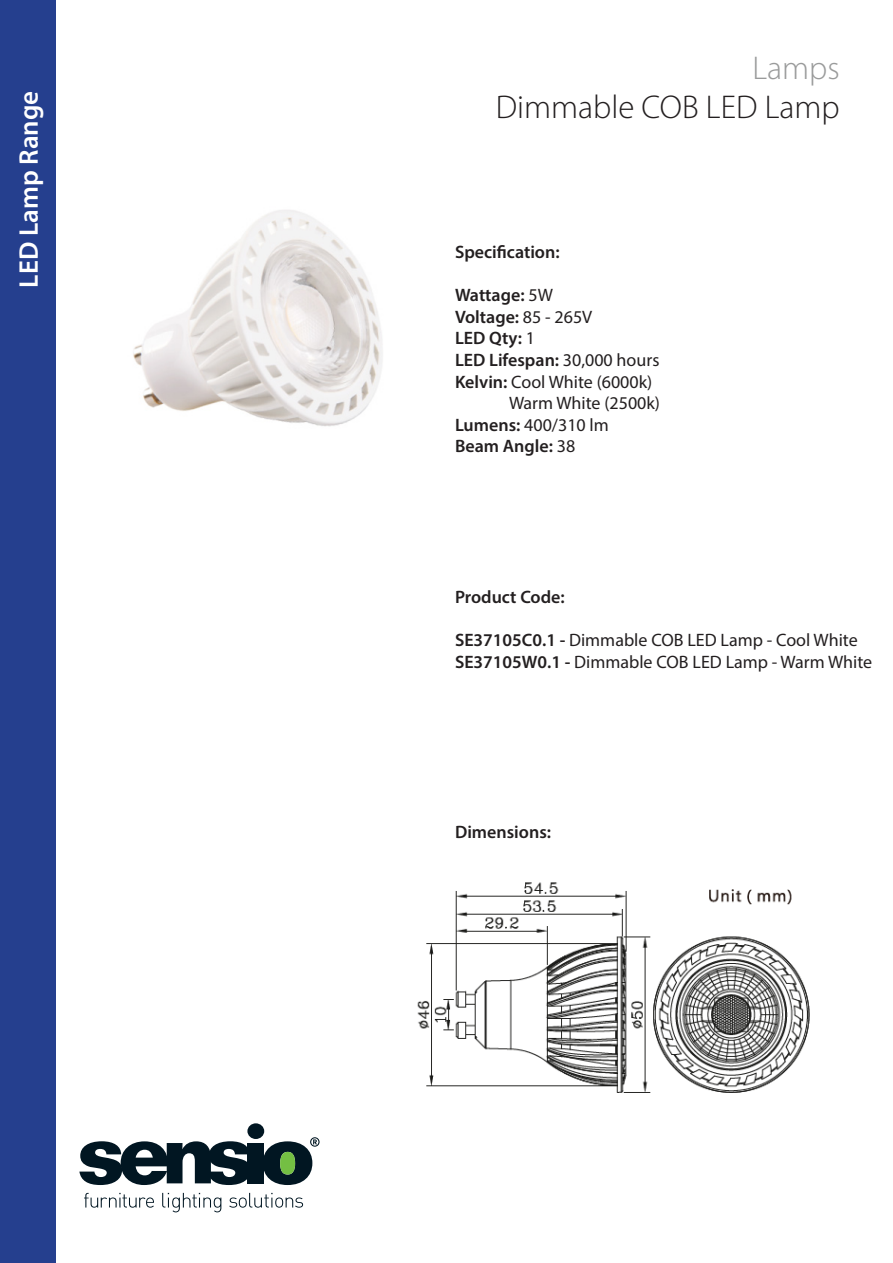
<style>
.page{position:relative;width:893px;height:1263px;background:#fff}
.page>*{position:absolute;margin:0;border:0;box-sizing:border-box;transform-origin:0 0}
.t1{font:300 33px "Myriad Pro";color:#231f20}
.t2{font:300 33px "Myriad Pro";color:#9a9b9b}
.t3{font:600 27px "Myriad Pro";color:#fff}
.t4{font:18px "Myriad Pro";color:#231f20}
.t5{font:600 18px "Myriad Pro";color:#231f20}
.s1{font-weight:400}
.s2{font-weight:600}
</style>
<div class="page">
<div style="left:0;top:0;width:55px;height:1263px;background:#253f8e"></div>
<svg style="left:79px;top:1141px;width:172px;height:44px"></svg>
<div style="left:247px;top:1143px;width:17px;height:40px;background:#011622"></div>
<div style="left:247px;top:1123px;width:17px;height:16px;background:#011622;border-radius:50%"></div>
<svg style="left:84px;top:1193px;width:70px;height:15px"></svg>
<svg style="left:162px;top:1193px;width:59px;height:19px"></svg>
<svg style="left:229px;top:1193px;width:74px;height:15px"></svg>
<svg style="left:263px;top:1137px;width:57px;height:48px"></svg>
<img style="left:133px;top:210px;width:250px;height:217px">
<img style="left:417px;top:882px;width:393px;height:211px">
<p class="t3" style="left:12px;top:288px;width:198px;rotate:-90deg">LED Lamp Range</p>
<p class="t2" style="left:752px;top:50px;width:89px">Lamps</p>
<p class="t1" style="left:496px;top:89px;width:345px">Dimmable COB LED Lamp</p>
<p class="t5" style="left:455px;top:240px;width:106px">Specification:</p>
<p class="t5" style="left:455px;top:284px;width:99px">Wattage: <span class="s1">5W</span></p>
<p class="t5" style="left:455px;top:305px;width:139px">Voltage: <span class="s1">85 - 265V</span></p>
<p class="t5" style="left:455px;top:327px;width:82px">LED Qty: <span class="s1">1</span></p>
<p class="t5" style="left:455px;top:348px;width:206px">LED Lifespan: <span class="s1">30,000 hours</span></p>
<p class="t4" style="left:455px;top:370px;width:199px"><span class="s2">Kelvin:</span> Cool White (6000k)</p>
<p class="t4" style="left:509px;top:392px;width:153px">Warm White (2500k)</p>
<p class="t4" style="left:455px;top:414px;width:155px"><span class="s2">Lumens:</span> 400/310 lm</p>
<p class="t5" style="left:455px;top:435px;width:122px">Beam Angle: <span class="s1">38</span></p>
<p class="t5" style="left:455px;top:585px;width:111px">Product Code:</p>
<p class="t4" style="left:455px;top:629px;width:404px"><span class="s2">SE37105C0.1 -</span> Dimmable COB LED Lamp - Cool White</p>
<p class="t4" style="left:455px;top:651px;width:419px"><span class="s2">SE37105W0.1 -</span> Dimmable COB LED Lamp - Warm White</p>
<p class="t5" style="left:455px;top:821px;width:98px">Dimensions:</p>
</div>
